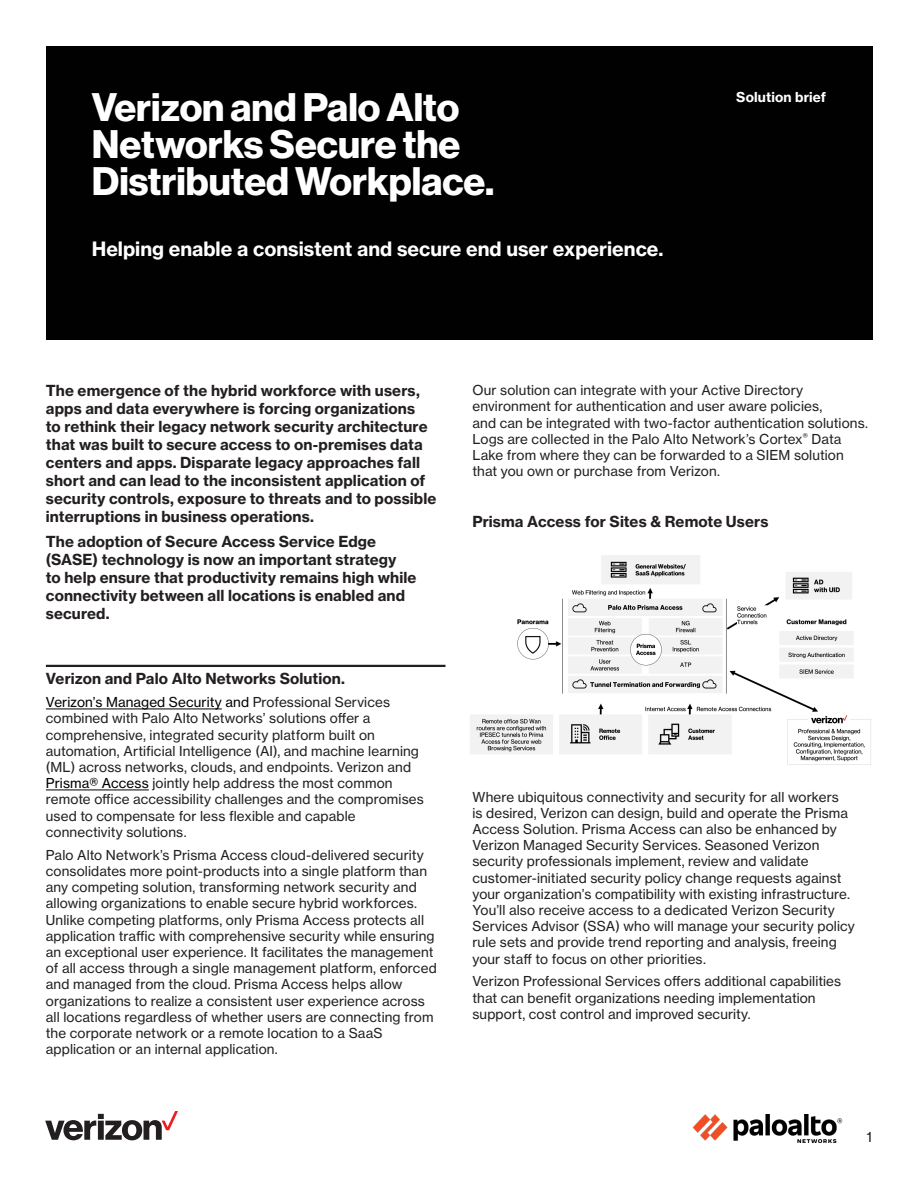
<style>
.page{position:relative;width:918px;height:1188px;background:#fff}
.page>*{position:absolute;margin:0;border:0;box-sizing:border-box;transform-origin:0 0}
._18_RB_Title_Headlin{font:700 39px/37px "Verizon NHGDS";color:#fff}
._18_RB_Title_Subhead{font:700 19.5px "Verizon NHGTX";color:#fff}
._18_RB_Body_Intro_Te{font:700 15px/18px "Verizon NHGTX";letter-spacing:.01em;color:#231f20}
._18_RB_Body_Subhead{font:700 15px "Verizon NHGTX";letter-spacing:.005em;color:#231f20}
._18_RB_Body_Text{font:13.5px/16.2px "Verizon NHGTX";letter-spacing:.01em;color:#231f20}
._18_RB_Title_Doc_Typ{font:700 13.5px "Verizon NHGTX";letter-spacing:.01em;color:#fff}
.s1{color:#000}
</style>
<div class="page">
<div style="left:46px;top:46px;width:826px;height:293px;background:#010101"></div>
<svg style="left:45px;top:1111px;width:133px;height:29px"></svg>
<img style="left:692px;top:1115px;width:151px;height:27px">
<hr style="left:46px;top:665px;width:399px;height:2px;background:#231f20">
<hr style="left:46px;top:709px;width:176px;height:1px;background:#000">
<hr style="left:46px;top:790px;width:103px;height:1px;background:#000">
<img style="left:470px;top:555px;width:401px;height:210px">
<p class="_18_RB_Title_Headlin" style="left:92px;top:88px;width:404px">Verizon and Palo Alto<br>Networks Secure the<br>Distributed Workplace.</p>
<p class="_18_RB_Title_Doc_Typ" style="left:736px;top:88px;width:91px">Solution brief</p>
<p class="_18_RB_Title_Subhead" style="left:92px;top:237px;width:573px">Helping enable a consistent and secure end user experience.</p>
<p class="_18_RB_Body_Intro_Te" style="left:46px;top:381px;width:392px">The emergence of the hybrid workforce with users, apps and data everywhere is forcing organizations<br>to rethink their legacy network security architecture that was built to secure access to on-premises data centers and apps. Disparate legacy approaches fall short and can lead to the inconsistent application of security controls, exposure to threats and to possible interruptions in business operations.</p>
<p class="_18_RB_Body_Intro_Te" style="left:46px;top:532px;width:372px">The adoption of Secure Access Service Edge (SASE) technology is now an important strategy<br>to help ensure that productivity remains high while connectivity between all locations is enabled and secured.</p>
<p class="_18_RB_Body_Subhead" style="left:46px;top:669px;width:301px">Verizon and Palo Alto Networks Solution.</p>
<p class="_18_RB_Body_Text" style="left:46px;top:694px;width:379px"><span class="s1">Verizon’s Managed Security and</span> Professional Services combined with Palo Alto Networks’ solutions offer a comprehensive, integrated security platform built on automation, Artificial Intelligence (AI), and machine learning (ML) across networks, clouds, and endpoints. Verizon and <span class="s1">Prisma® Access</span> jointly help address the most common remote office accessibility challenges and the compromises used to compensate for less flexible and capable connectivity solutions.</p>
<p class="_18_RB_Body_Text" style="left:46px;top:847px;width:392px">Palo Alto Network’s Prisma Access cloud-delivered security consolidates more point-products into a single platform than any competing solution, transforming network security and allowing organizations to enable secure hybrid workforces.<br>Unlike competing platforms, only Prisma Access protects all application traffic with comprehensive security while ensuring an exceptional user experience. It facilitates the management of all access through a single management platform, enforced and managed from the cloud. Prisma Access helps allow organizations to realize a consistent user experience across all locations regardless of whether users are connecting from the corporate network or a remote location to a SaaS application or an internal application.</p>
<p class="_18_RB_Body_Text" style="left:472px;top:382px;width:397px">Our solution can integrate with your Active Directory environment for authentication and user aware policies,<br>and can be integrated with two-factor authentication solutions.<br>Logs are collected in the Palo Alto Network’s Cortex<sup>®</sup> Data Lake from where they can be forwarded to a SIEM solution that you own or purchase from Verizon.</p>
<p class="_18_RB_Body_Subhead" style="left:472px;top:512px;width:297px">Prisma Access for Sites &amp; Remote Users</p>
<p class="_18_RB_Body_Text" style="left:472px;top:788px;width:384px">Where ubiquitous connectivity and security for all workers<br>is desired, Verizon can design, build and operate the Prisma Access Solution. Prisma Access can also be enhanced by Verizon Managed Security Services. Seasoned Verizon security professionals implement, review and validate customer-initiated security policy change requests against your organization’s compatibility with existing infrastructure.<br>You’ll also receive access to a dedicated Verizon Security Services Advisor (SSA) who will manage your security policy rule sets and provide trend reporting and analysis, freeing your staff to focus on other priorities.</p>
<p class="_18_RB_Body_Text" style="left:472px;top:973px;width:370px">Verizon Professional Services offers additional capabilities that can benefit organizations needing implementation support, cost control and improved security.</p>
<p class="_18_RB_Body_Text" style="left:867px;top:1129px;width:7px">1</p>
</div>
